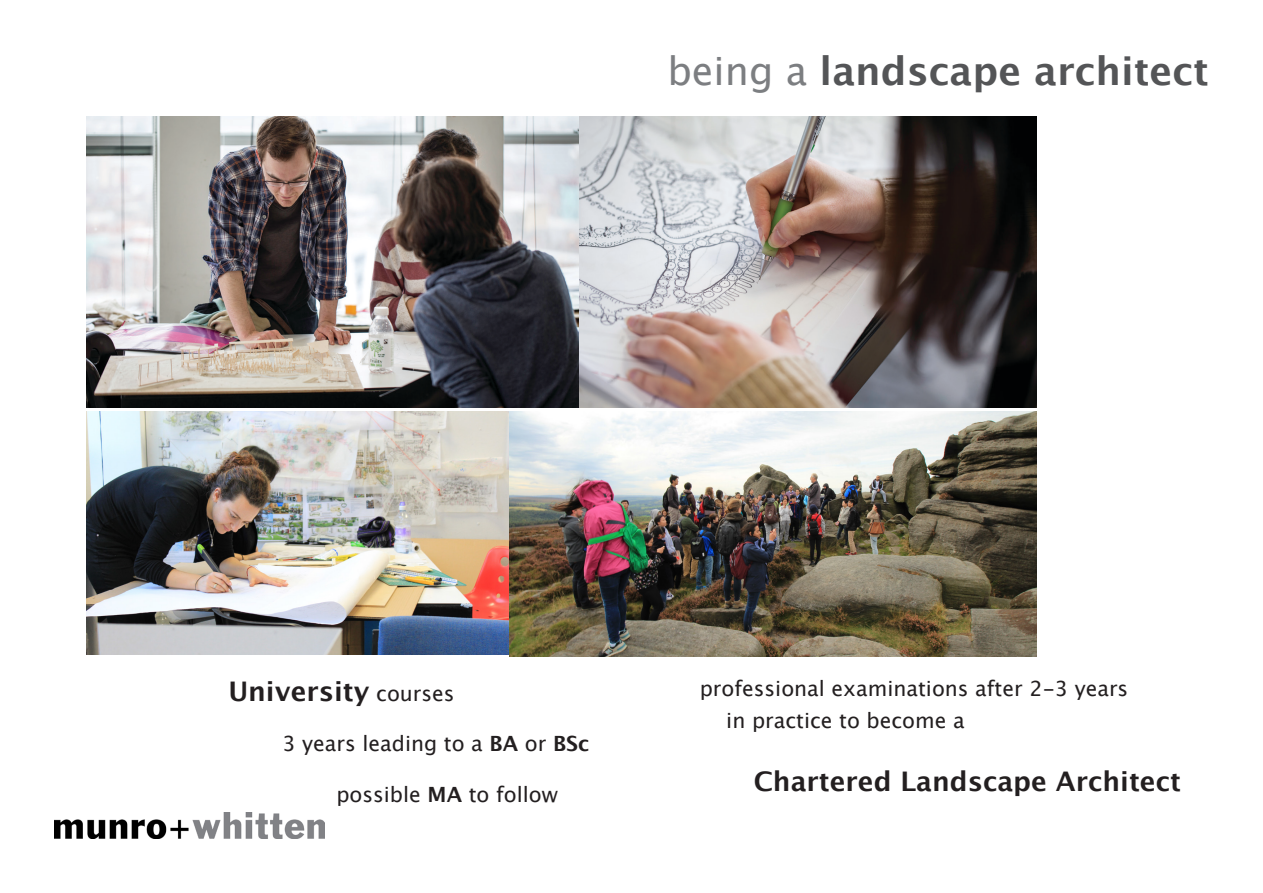
<style>
.page{position:relative;width:1263px;height:893px;background:#fff}
.page>*{position:absolute;margin:0;border:0;box-sizing:border-box;transform-origin:0 0}
.t1{font:700 39px "Lucida Grande";color:#545557}
.t2{font:700 27px "Lucida Grande";color:#231f20}
.t3{font:21px "Lucida Grande";color:#231f20}
.s1{font-weight:400;color:#7c7e81}
.s2{font-weight:400;font-size:21px}
.s3{font-weight:700}
</style>
<div class="page">
<img style="left:54px;top:813px;width:270px;height:26px">
<img style="left:86px;top:117px;width:950px;height:291px">
<img style="left:86px;top:411px;width:950px;height:245px">
<h1 class="t1" style="left:667px;top:39px;width:543px"><span class="s1">being a</span> landscape architect</h1>
<p class="t2" style="left:228px;top:669px;width:228px">University <span class="s2">courses</span></p>
<p class="t3" style="left:282px;top:732px;width:309px">3 years leading to a <span class="s3">BA</span> or <span class="s3">BSc</span></p>
<p class="t3" style="left:336px;top:782px;width:223px">possible <span class="s3">MA</span> to follow</p>
<p class="t3" style="left:700px;top:677px;width:430px">professional examinations after 2-3 years</p>
<p class="t3" style="left:726px;top:708px;width:240px">in practice to become a</p>
<p class="t2" style="left:754px;top:759px;width:429px">Chartered Landscape Architect</p>
</div>
